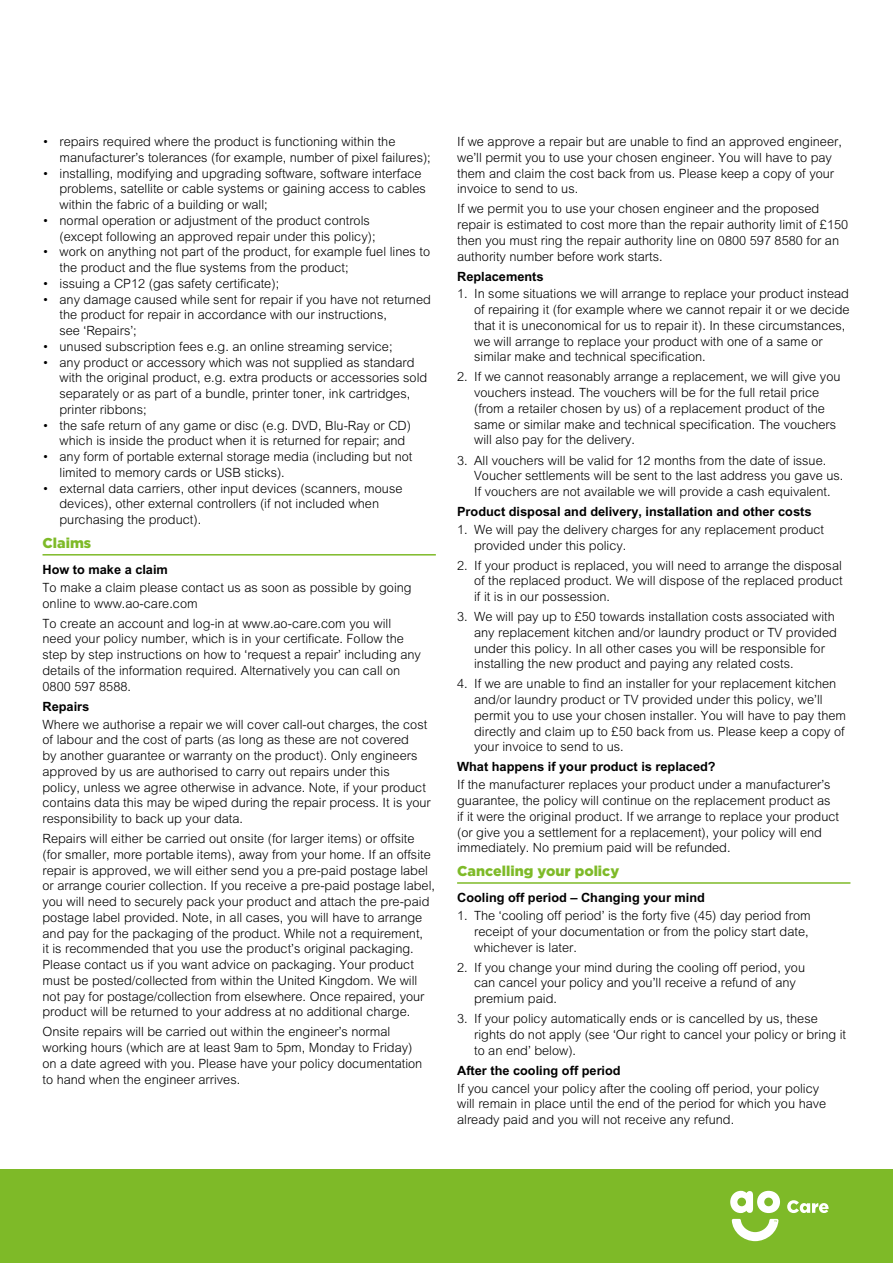
<style>
.page{position:relative;width:893px;height:1263px;background:#fff}
.page>*{position:absolute;margin:0;border:0;box-sizing:border-box;transform-origin:0 0}
.t1{font:900 14.25px "Gotham";color:#7eba28}
.t2{font:300 12.75px/15.8px "Arial";color:#000}
.t3{font:700 12.75px "Arial";color:#000}
</style>
<div class="page">
<div style="left:0;top:1169px;width:893px;height:94px;background:#7eba28"></div>
<svg style="left:787px;top:1200px;width:42px;height:13px"></svg>
<svg style="left:730px;top:1191px;width:50px;height:22px"></svg>
<svg style="left:732px;top:1219px;width:46px;height:22px"></svg>
<hr style="left:43px;top:554px;width:393px;height:1px;background:#7eba28">
<hr style="left:457px;top:882px;width:393px;height:2px;background:#7eba28">
<p class="t2" style="left:60px;top:134px;width:373px;text-indent:-17px">• repairs required where the product is functioning within the manufacturer’s tolerances (for example, number of pixel failures);</p>
<p class="t2" style="left:60px;top:165px;width:368px;text-indent:-17px">• installing, modifying and upgrading software, software interface problems, satellite or cable systems or gaining access to cables within the fabric of a building or wall;</p>
<p class="t2" style="left:60px;top:212px;width:317px;text-indent:-17px">• normal operation or adjustment of the product controls (except following an approved repair under this policy);</p>
<p class="t2" style="left:60px;top:244px;width:372px;text-indent:-17px">• work on anything not part of the product, for example fuel lines to the product and the flue systems from the product;</p>
<p class="t2" style="left:43px;top:275px;width:238px">• issuing a CP12 (gas safety certificate);</p>
<p class="t2" style="left:60px;top:291px;width:373px;text-indent:-17px">• any damage caused while sent for repair if you have not returned the product for repair in accordance with our instructions,<br>see ‘Repairs’;</p>
<p class="t2" style="left:43px;top:338px;width:352px">• unused subscription fees e.g. an online streaming service;</p>
<p class="t2" style="left:60px;top:354px;width:369px;text-indent:-17px">• any product or accessory which was not supplied as standard with the original product, e.g. extra products or accessories sold separately or as part of a bundle, printer toner, ink cartridges, printer ribbons;</p>
<p class="t2" style="left:60px;top:417px;width:353px;text-indent:-17px">• the safe return of any game or disc (e.g. DVD, Blu-Ray or CD) which is inside the product when it is returned for repair; and</p>
<p class="t2" style="left:60px;top:449px;width:354px;text-indent:-17px">• any form of portable external storage media (including but not limited to memory cards or USB sticks).</p>
<p class="t2" style="left:60px;top:480px;width:344px;text-indent:-17px">• external data carriers, other input devices (scanners, mouse devices), other external controllers (if not included when purchasing the product).</p>
<p class="t1" style="left:43px;top:533px;width:50px">Claims</p>
<p class="t3" style="left:43px;top:562px;width:127px">How to make a claim</p>
<p class="t2" style="left:43px;top:579px;width:371px">To make a claim please contact us as soon as possible by going online to www.ao-care.com</p>
<p class="t2" style="left:43px;top:615px;width:380px">To create an account and log-in at www.ao-care.com you will need your policy number, which is in your certificate. Follow the step by step instructions on how to ‘request a repair’ including any details of the information required. Alternatively you can call on 0800 597 8588.</p>
<p class="t3" style="left:43px;top:699px;width:48px">Repairs</p>
<p class="t2" style="left:43px;top:716px;width:390px">Where we authorise a repair we will cover call-out charges, the cost of labour and the cost of parts (as long as these are not covered<br>by another guarantee or warranty on the product). Only engineers approved by us are authorised to carry out repairs under this<br>policy, unless we agree otherwise in advance. Note, if your product contains data this may be wiped during the repair process. It is your responsibility to back up your data.</p>
<p class="t2" style="left:43px;top:831px;width:394px">Repairs will either be carried out onsite (for larger items) or offsite (for smaller, more portable items), away from your home. If an offsite repair is approved, we will either send you a pre-paid postage label or arrange courier collection. If you receive a pre-paid postage label, you will need to securely pack your product and attach the pre-paid postage label provided. Note, in all cases, you will have to arrange and pay for the packaging of the product. While not a requirement,<br>it is recommended that you use the product’s original packaging.<br>Please contact us if you want advice on packaging. Your product must be posted/collected from within the United Kingdom. We will not pay for postage/collection from elsewhere. Once repaired, your product will be returned to your address at no additional charge.</p>
<p class="t2" style="left:43px;top:1024px;width:381px">Onsite repairs will be carried out within the engineer’s normal working hours (which are at least 9am to 5pm, Monday to Friday) on a date agreed with you. Please have your policy documentation to hand when the engineer arrives.</p>
<p class="t2" style="left:457px;top:134px;width:386px">If we approve a repair but are unable to find an approved engineer, we’ll permit you to use your chosen engineer. You will have to pay them and claim the cost back from us. Please keep a copy of your invoice to send to us.</p>
<p class="t2" style="left:457px;top:201px;width:393px">If we permit you to use your chosen engineer and the proposed repair is estimated to cost more than the repair authority limit of £150 then you must ring the repair authority line on 0800 597 8580 for an authority number before work starts.</p>
<p class="t3" style="left:457px;top:269px;width:88px">Replacements</p>
<p class="t2" style="left:474px;top:286px;width:377px;text-indent:-17px">1. In some situations we will arrange to replace your product instead of repairing it (for example where we cannot repair it or we decide that it is uneconomical for us to repair it). In these circumstances, we will arrange to replace your product with one of a same or similar make and technical specification.</p>
<p class="t2" style="left:474px;top:369px;width:368px;text-indent:-17px">2. If we cannot reasonably arrange a replacement, we will give you vouchers instead. The vouchers will be for the full retail price (from a retailer chosen by us) of a replacement product of the same or similar make and technical specification. The vouchers will also pay for the delivery.</p>
<p class="t2" style="left:474px;top:452px;width:371px;text-indent:-17px">3. All vouchers will be valid for 12 months from the date of issue.<br>Voucher settlements will be sent to the last address you gave us.<br>If vouchers are not available we will provide a cash equivalent.</p>
<p class="t3" style="left:457px;top:504px;width:356px">Product disposal and delivery, installation and other costs</p>
<p class="t2" style="left:474px;top:521px;width:352px;text-indent:-17px">1. We will pay the delivery charges for any replacement product provided under this policy.</p>
<p class="t2" style="left:474px;top:557px;width:370px;text-align:justify;text-indent:-17px">2. If your product is replaced, you will need to arrange the disposal of the replaced product. We will dispose of the replaced product if it is in our possession.</p>
<p class="t2" style="left:474px;top:609px;width:364px;text-indent:-17px">3. We will pay up to £50 towards installation costs associated with any replacement kitchen and/or laundry product or TV provided under this policy. In all other cases you will be responsible for installing the new product and paying any related costs.</p>
<p class="t2" style="left:474px;top:676px;width:374px;text-indent:-17px">4. If we are unable to find an installer for your replacement kitchen and/or laundry product or TV provided under this policy, we’ll permit you to use your chosen installer. You will have to pay them directly and claim up to £50 back from us. Please keep a copy of your invoice to send to us.</p>
<p class="t3" style="left:457px;top:759px;width:260px">What happens if your product is replaced?</p>
<p class="t2" style="left:457px;top:777px;width:383px">If the manufacturer replaces your product under a manufacturer’s guarantee, the policy will continue on the replacement product as if it were the original product. If we arrange to replace your product (or give you a settlement for a replacement), your policy will end immediately. No premium paid will be refunded.</p>
<p class="t1" style="left:457px;top:861px;width:164px">Cancelling your policy</p>
<p class="t3" style="left:457px;top:890px;width:249px">Cooling off period – Changing your mind</p>
<p class="t2" style="left:474px;top:908px;width:338px;text-indent:-17px">1. The ‘cooling off period’ is the forty five (45) day period from receipt of your documentation or from the policy start date, whichever is later.</p>
<p class="t2" style="left:474px;top:959px;width:332px;text-indent:-17px">2. If you change your mind during the cooling off period, you can cancel your policy and you’ll receive a refund of any premium paid.</p>
<p class="t2" style="left:474px;top:1011px;width:373px;text-indent:-17px">3. If your policy automatically ends or is cancelled by us, these rights do not apply (see ‘Our right to cancel your policy or bring it to an end’ below).</p>
<p class="t3" style="left:457px;top:1063px;width:165px">After the cooling off period</p>
<p class="t2" style="left:457px;top:1080px;width:371px">If you cancel your policy after the cooling off period, your policy will remain in place until the end of the period for which you have already paid and you will not receive any refund.</p>
</div>
